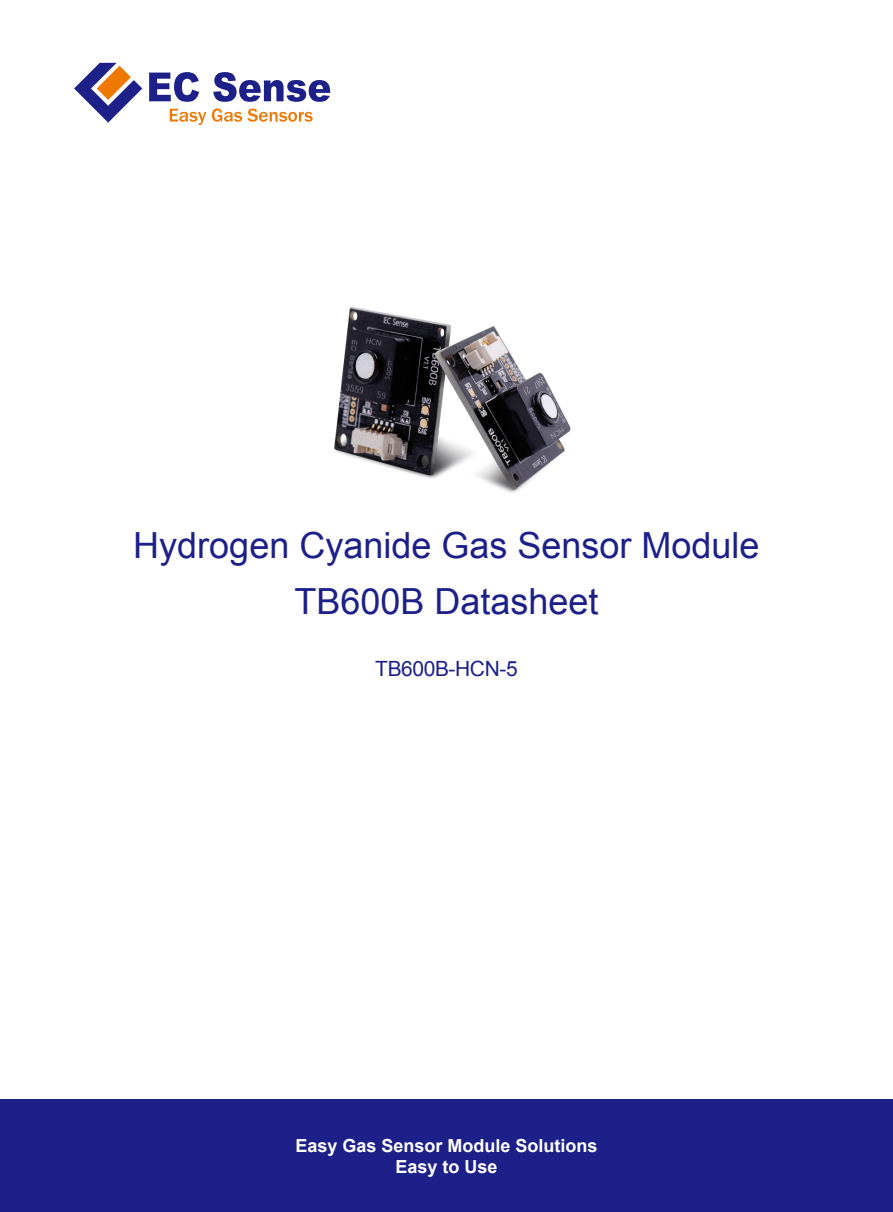
<style>
.page{position:relative;width:893px;height:1212px;background:#fff}
.page>*{position:absolute;margin:0;border:0;box-sizing:border-box;transform-origin:0 0}
.t1{font:36px "Arial";color:#1d2088}
.t2{font:21px "Arial";letter-spacing:-.02em;color:#1d2088}
.t3{font:700 18px/21px "Arial";color:#fff;text-align:center}
</style>
<div class="page">
<svg style="left:149px;top:72px;width:50px;height:30px"></svg>
<svg style="left:213px;top:72px;width:117px;height:30px"></svg>
<svg style="left:74px;top:63px;width:68px;height:60px"></svg>
<svg style="left:170px;top:109px;width:36px;height:16px"></svg>
<svg style="left:212px;top:108px;width:101px;height:14px"></svg>
<div style="left:0;top:1099px;width:893px;height:113px;background:#1d2088"></div>
<img style="left:334px;top:306px;width:237px;height:187px">
<p class="t1" style="left:133px;top:522px;width:628px">Hydrogen Cyanide Gas Sensor Module</p>
<p class="t1" style="left:294px;top:578px;width:306px">TB600B Datasheet</p>
<p class="t2" style="left:375px;top:655px;width:144px">TB600B-HCN-5</p>
<p class="t3" style="left:295px;top:1136px;width:304px">Easy Gas Sensor Module Solutions<br>Easy to Use</p>
</div>
